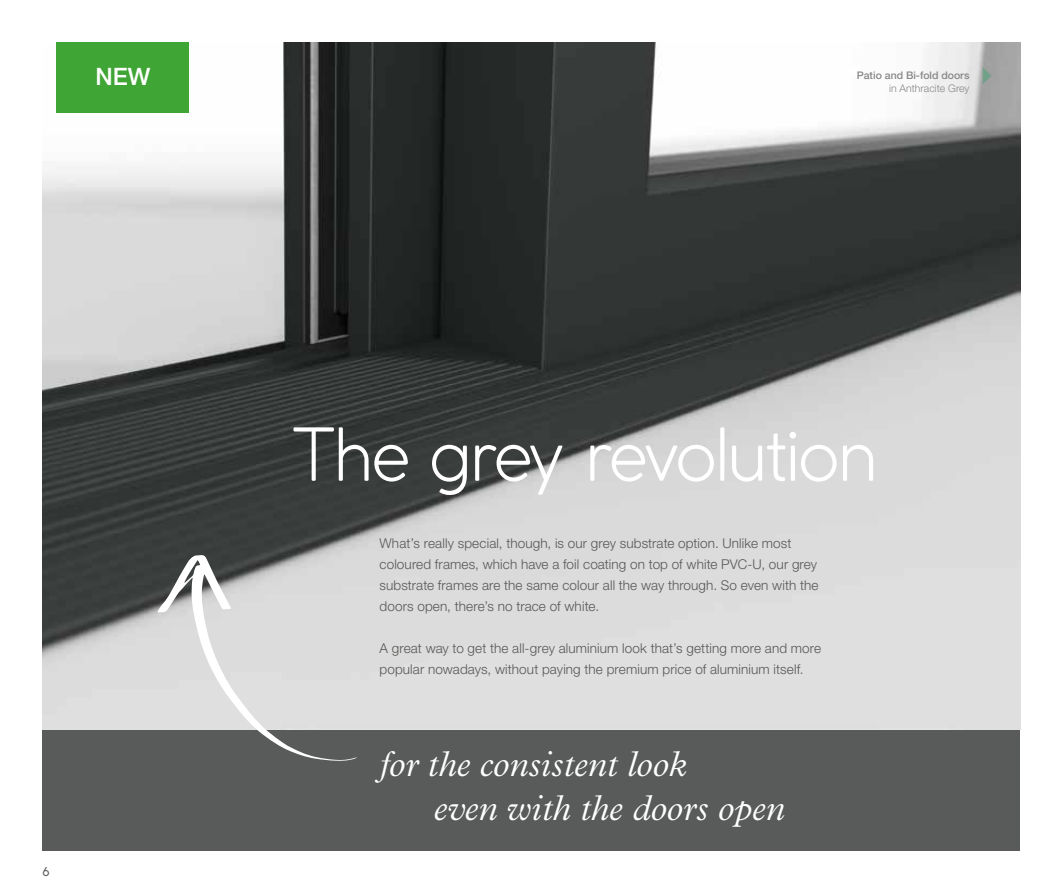
<style>
.page{position:relative;width:1063px;height:893px;background:#fff}
.page>*{position:absolute;margin:0;border:0;box-sizing:border-box;transform-origin:0 0}
.t1{font:300 72px "Coco Gothic";letter-spacing:-.04em;color:#fff}
.t2{font:italic 300 36px/43.2px "Plantin MT Pro";color:#fff}
.t3{font:500 24px "Helvetica Neue LT Std";color:#fff}
.t4{font:300 13.5px/21px "Helvetica Neue LT Std";letter-spacing:.01em;color:#575756}
.t5{font:12px "Coco Gothic";color:#575756}
.t6{font:500 10.5px "Helvetica Neue LT Std";color:#878787}
.t7{font:300 10.5px "Helvetica Neue LT Std";color:#878787}
</style>
<div class="page">
<div style="left:43px;top:43px;width:977px;height:807px;background:#595b5b"></div>
<img style="left:57px;top:43px;width:963px;height:686px">
<img style="left:42px;top:43px;width:15px;height:738px">
<svg style="left:157px;top:555px;width:200px;height:206px;fill:#dcdcdc"></svg>
<svg style="left:983px;top:67px;width:8px;height:17px"></svg>
<div style="left:57px;top:43px;width:132px;height:70px;background:#3fa535"></div>
<h3 class="t3" style="left:95px;top:62px;width:57px">NEW</h3>
<p class="t5" style="left:43px;top:863px;width:9px">6</p>
<p class="t6" style="left:857px;top:69px;width:114px">Patio and Bi-fold doors</p>
<p class="t7" style="left:889px;top:82px;width:82px">in Anthracite Grey</p>
<h1 class="t1" style="left:292px;top:401px;width:587px">The grey revolution</h1>
<p class="t4" style="left:380px;top:532px;width:440px">What’s really special, though, is our grey substrate option. Unlike most coloured frames, which have a foil coating on top of white PVC-U, our grey substrate frames are the same colour all the way through. So even with the doors open, there’s no trace of white.</p>
<p class="t4" style="left:380px;top:637px;width:443px">A great way to get the all-grey aluminium look that’s getting more and more popular nowadays, without paying the premium price of aluminium itself.</p>
<h2 class="t2" style="left:434px;top:743px;width:353px;text-indent:-54px">for the consistent look<br>even with the doors open</h2>
</div>
